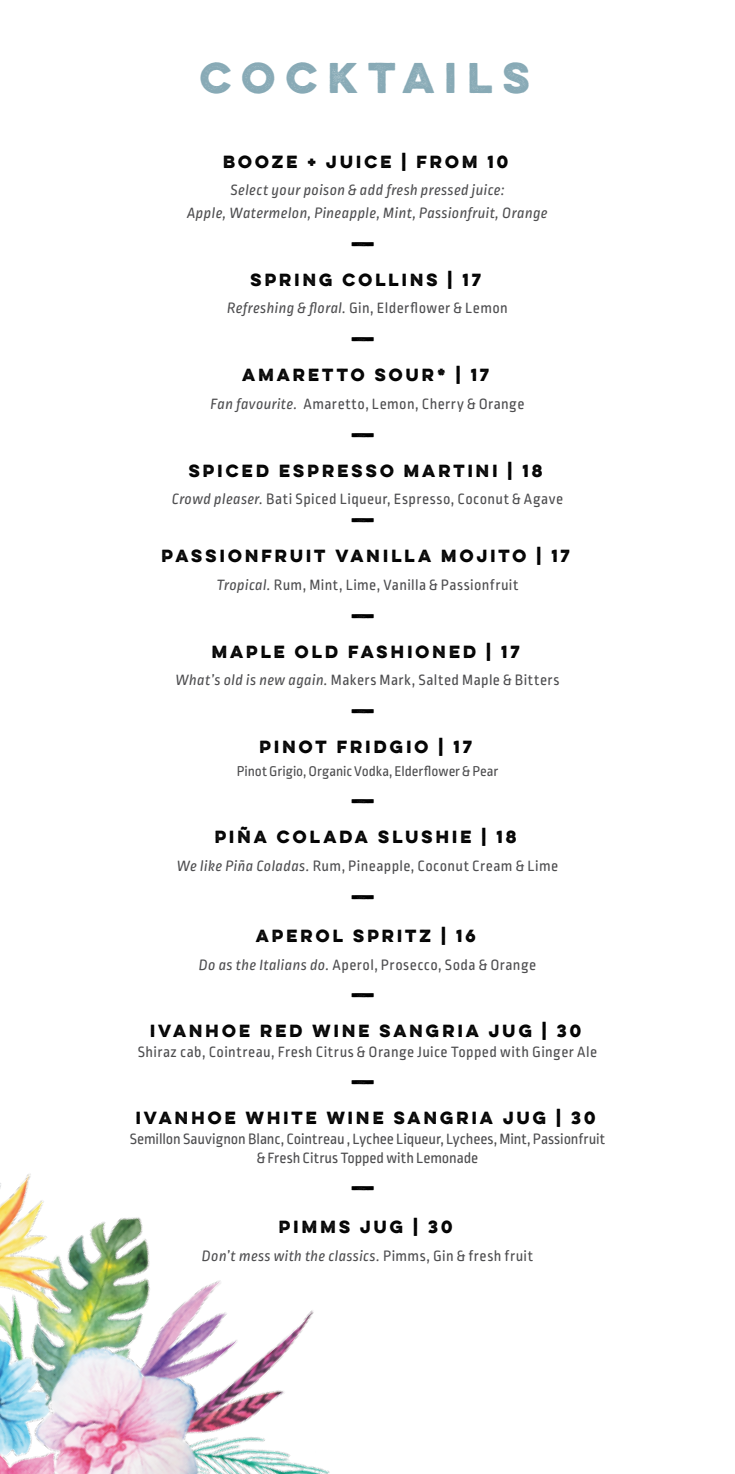
<style>
.page{position:relative;width:735px;height:1474px;background:#fff}
.page>*{position:absolute;margin:0;border:0;box-sizing:border-box;transform-origin:0 0}
.t1{font:700 38.5px "Lulo One";letter-spacing:.045em;color:#88aab6}
.t2{font:700 21px "Lulo One";color:#000;scale:2 1}
.t3{font:15.75px "Ropa Soft Pro";letter-spacing:.02em;color:#4d4d4f}
.t4{font:700 15.75px "Lulo One";letter-spacing:-.03em;color:#000}
.t5{font:italic 15.75px/22.8px "Ropa Soft Pro";letter-spacing:.02em;color:#4d4d4f;text-align:center}
.t6{font:15.75px/19.2px "Ropa Soft Pro";letter-spacing:-.005em;color:#4d4d4f;text-align:center}
.t7{font:14.88px "Ropa Soft Pro";color:#4d4d4f}
.s1{font-style:italic}
.s2{font-style:normal}
</style>
<div class="page">
<img style="left:0;top:1174px;width:330px;height:299px">
<h1 class="t1" style="left:200px;top:48px;width:340px">COCKTAILS</h1>
<p class="t4" style="left:223px;top:149px;width:290px">BOOZE + JUICE | FROM 10</p>
<p class="t5" style="left:187px;top:179px;width:362px">Select your poison &amp; add fresh pressed juice:<br>Apple, Watermelon, Pineapple, Mint, Passionfruit, Orange</p>
<h2 class="t2" style="left:349px;top:226px;width:20px">–</h2>
<p class="t4" style="left:250px;top:267px;width:235px">SPRING COLLINS | 17</p>
<p class="t3" style="left:227px;top:300px;width:282px"><span class="s1">Refreshing &amp; floral.</span> Gin, Elderflower &amp; Lemon</p>
<h2 class="t2" style="left:349px;top:321px;width:20px">–</h2>
<p class="t4" style="left:242px;top:363px;width:252px">AMARETTO SOUR* | 17</p>
<p class="t3" style="left:210px;top:395px;width:315px"><span class="s1">Fan favourite.</span> Amaretto, Lemon, Cherry &amp; Orange</p>
<h2 class="t2" style="left:349px;top:417px;width:20px">–</h2>
<p class="t4" style="left:188px;top:458px;width:359px">SPICED ESPRESSO MARTINI | 18</p>
<p class="t3" style="left:172px;top:490px;width:392px"><span class="s1">Crowd pleaser.</span> Bati Spiced Liqueur, Espresso, Coconut &amp; Agave</p>
<h2 class="t2" style="left:349px;top:502px;width:20px">–</h2>
<p class="t4" style="left:161px;top:543px;width:413px">PASSIONFRUIT VANILLA MOJITO | 17</p>
<p class="t3" style="left:216px;top:576px;width:303px"><span class="s1">Tropical.</span> Rum, Mint, Lime, Vanilla &amp; Passionfruit</p>
<h2 class="t2" style="left:349px;top:598px;width:20px">–</h2>
<p class="t4" style="left:211px;top:639px;width:313px">MAPLE OLD FASHIONED | 17</p>
<p class="t3" style="left:175px;top:671px;width:385px"><span class="s1">What’s old is new again.</span> Makers Mark, Salted Maple &amp; Bitters</p>
<h2 class="t2" style="left:349px;top:693px;width:20px">–</h2>
<p class="t4" style="left:259px;top:734px;width:217px">PINOT FRIDGIO | 17</p>
<p class="t7" style="left:236px;top:763px;width:263px">Pinot Grigio, Organic Vodka, Elderflower &amp; Pear</p>
<h2 class="t2" style="left:349px;top:784px;width:20px">–</h2>
<p class="t4" style="left:214px;top:825px;width:307px">PIÑA COLADA SLUSHIE | 18</p>
<p class="t3" style="left:177px;top:857px;width:382px"><span class="s1">We like Piña Coladas.</span> Rum, Pineapple, Coconut Cream &amp; Lime</p>
<h2 class="t2" style="left:349px;top:879px;width:20px">–</h2>
<p class="t4" style="left:255px;top:923px;width:225px">APEROL SPRITZ | 16</p>
<p class="t3" style="left:199px;top:956px;width:339px"><span class="s1">Do as the Italians do.</span> Aperol, Prosecco, Soda &amp; Orange</p>
<h2 class="t2" style="left:349px;top:977px;width:20px">–</h2>
<p class="t4" style="left:150px;top:1018px;width:436px">IVANHOE RED WINE SANGRIA JUG | 30</p>
<p class="t3" style="left:138px;top:1042px;width:460px">Shiraz cab, Cointreau, Fresh Citrus &amp; Orange Juice Topped with Ginger Ale</p>
<h2 class="t2" style="left:349px;top:1064px;width:20px">–</h2>
<p class="t4" style="left:136px;top:1105px;width:464px">IVANHOE WHITE WINE SANGRIA JUG | 30</p>
<p class="t6" style="left:130px;top:1129px;width:477px">Semillon Sauvignon Blanc, Cointreau , Lychee Liqueur, Lychees, Mint, Passionfruit &amp; Fresh Citrus Topped with Lemonade</p>
<h2 class="t2" style="left:349px;top:1170px;width:20px">–</h2>
<p class="t4" style="left:279px;top:1215px;width:179px">PIMMS JUG | 30</p>
<p class="t5" style="left:202px;top:1245px;width:333px">Don’t mess with the classics. <span class="s2">Pimms, Gin &amp; fresh fruit</span></p>
</div>
